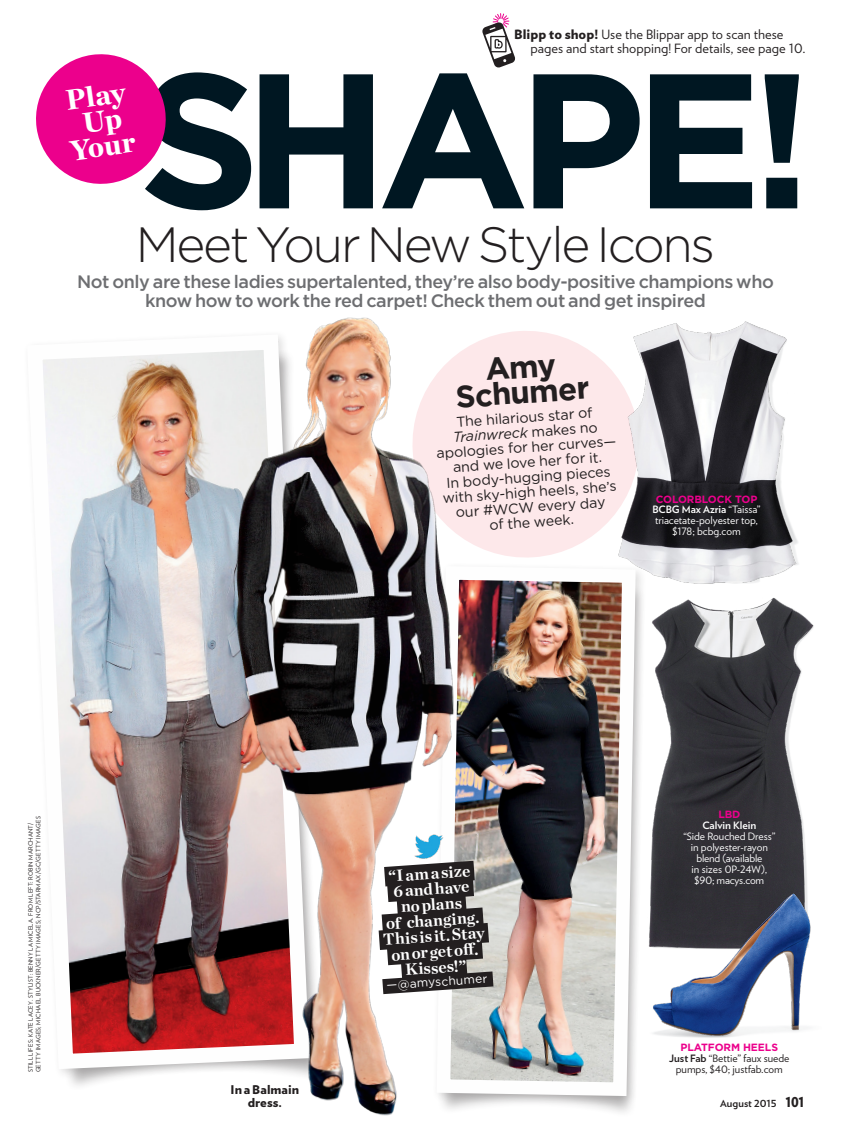
<style>
.page{position:relative;width:851px;height:1134px;background:#fff}
.page>*{position:absolute;margin:0;border:0;box-sizing:border-box;transform-origin:0 0}
.t1{font:700 191.4px "Gotham";letter-spacing:-.06em;color:#001722}
.t2{font:300 49.5px "Gotham";letter-spacing:-.045em;color:#231f20}
.t3{font:700 31.2px/25.3px "Gotham";color:#231f20;text-align:center}
.t4{font:900 29.1px/25.5px "Chronicle Deck";color:#fff;text-align:center}
.t5{font:500 18px/19.5px "Gotham";letter-spacing:-.025em;color:#6d6e71;text-align:center}
.t6{font:700 16.5px/15.8px "Chronicle Deck";color:#fff;text-align:center}
.t7{font:14.25px/15px "Gotham";color:#231f20;text-align:center}
.t8{font:12.75px/14.2px "Verlag Text";color:#231f20}
.t9{font:900 12px/13.5px "Verlag Text";letter-spacing:.005em;color:#231f20;text-align:center}
.t10{font:12px "Gotham";color:#fff}
.t11{font:700 10.5px "Gotham";letter-spacing:-.005em;color:#ec008c}
.t12{font:10.2px/10.8px "Verlag Text";letter-spacing:-.005em;color:#fff;text-align:center}
.t13{font:10.2px/10.8px "Verlag Text";letter-spacing:-.005em;color:#231f20;text-align:center}
.t14{font:700 10.2px "Verlag Text";letter-spacing:-.005em;color:#fff}
.t15{font:700 9.75px "Verlag Text";color:#231f20}
.t16{font:6px/7.5px "Verlag Text";letter-spacing:.035em;color:#231f20}
.s1{font-weight:900}
.s2{font-style:italic}
.s3{font-weight:700}
.s4{font-family:"Verlag Condensed";font-weight:900;font-size:15px}
</style>
<div class="page">
<svg style="left:470px;top:331px;width:139px;height:227px;fill:#fde8ea"></svg>
<svg style="left:36px;top:54px;width:130px;height:130px"></svg>
<img style="left:43px;top:351px;width:183px;height:726px">
<img style="left:470px;top:580px;width:172px;height:523px">
<img style="left:609px;top:321px;width:190px;height:269px">
<img style="left:226px;top:317px;width:244px;height:799px">
<img style="left:638px;top:594px;width:176px;height:364px">
<img style="left:641px;top:887px;width:173px;height:162px">
<svg style="left:482px;top:13px;width:33px;height:55px"></svg>
<img style="left:413px;top:833px;width:31px;height:17px">
<svg style="left:358px;top:850px;width:151px;height:153px"></svg>
<h3 class="t4" style="left:61px;top:86px;width:67px;rotate:-8deg">Play<br>Up<br>Your</h3>
<p class="t8" style="left:530px;top:28px;width:276px;text-indent:-17px"><span class="s1">Blipp to shop!</span> Use the Blippar app to scan these pages and start shopping! For details, see page 10.</p>
<h1 class="t1" style="left:138px;top:14px;width:676px">SHAPE!</h1>
<h2 class="t2" style="left:136px;top:213px;width:581px">Meet Your New Style Icons</h2>
<p class="t5" style="left:77px;top:272px;width:698px">Not only are these ladies supertalented, they’re also body-positive champions who know how to work the red carpet! Check them out and get inspired</p>
<h3 class="t3" style="left:453px;top:359px;width:135px;rotate:-4deg">Amy<br>Schumer</h3>
<p class="t7" style="left:434px;top:416px;width:182px;rotate:-4deg">The hilarious star of<br><span class="s2">Trainwreck</span> makes no apologies for her curves— and we love her for it.<br>In body-hugging pieces with sky-high heels, she’s our #WCW every day<br>of the week.</p>
<p class="t11" style="left:655px;top:492px;width:103px">COLORBLOCK TOP</p>
<p class="t12" style="left:652px;top:505px;width:110px"><span class="s3">BCBG Max Azria</span> “Taissa” triacetate-polyester top, $178; bcbg.com</p>
<p class="t16" style="left:27px;top:1072px;width:258px;rotate:-90deg">STILL LIFES: KATE LACEY. STYLIST: BENNY LA MICELA. FROM LEFT: ROBIN MARCHANT/<br>GETTY IMAGES; MICHAEL BUCKNER/GETTY IMAGES; NCP/STARMAX/GC/GETTY IMAGES</p>
<p class="t9" style="left:230px;top:1083px;width:70px">In a Balmain dress.</p>
<p class="t6" style="left:378px;top:868px;width:103px;rotate:-4deg">“I am a size<br>6 and have<br>no plans<br>of changing.<br>This is it. Stay on or get off .<br>Kisses!”</p>
<p class="t10" style="left:386px;top:977px;width:102px;rotate:-4deg">—@amyschumer</p>
<p class="t11" style="left:718px;top:808px;width:24px">LBD</p>
<p class="t14" style="left:702px;top:819px;width:56px">Calvin Klein</p>
<p class="t12" style="left:683px;top:831px;width:93px">“Side Rouched Dress” in polyester-rayon blend (available<br>in sizes 0P-24W), $90; macys.com</p>
<p class="t11" style="left:680px;top:1041px;width:99px">PLATFORM HEELS</p>
<p class="t13" style="left:669px;top:1053px;width:122px"><span class="s3">Just Fab</span> “Bettie” faux suede pumps, $40; justfab.com</p>
<p class="t15" style="left:720px;top:1097px;width:85px">August 2015 <span class="s4">101</span></p>
</div>
